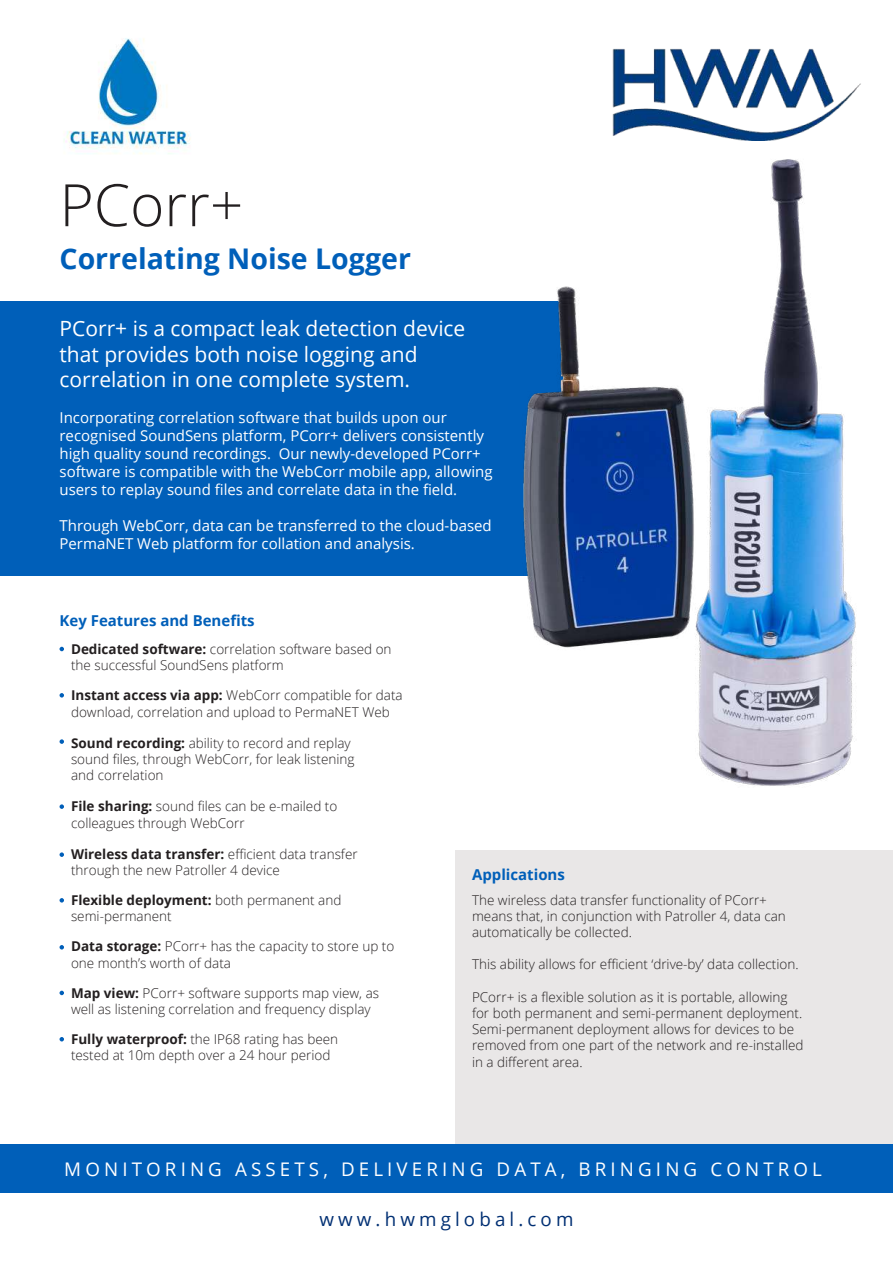
<style>
.page{position:relative;width:893px;height:1263px;background:#fff}
.page>*{position:absolute;margin:0;border:0;box-sizing:border-box;transform-origin:0 0}
.t1{font:300 58.5px "Open Sans";color:#231f20}
.t2{font:700 28.5px "Open Sans";color:#005fb9}
.t3{font:21px/25.2px "Open Sans";color:#fff}
.t4{font:18.75px "Open Sans";letter-spacing:.22em;color:#fff}
.t5{font:18.75px "Open Sans";letter-spacing:.22em;color:#002f73}
.t6{font:15px/18px "Open Sans";color:#fff}
.t7{font:700 15px "Open Sans";color:#005fb9}
.t8{font:300 13.5px/16.2px "Open Sans";color:#231f20}
.s1{font-weight:700}
</style>
<div class="page">
<div style="left:455px;top:850px;width:438px;height:295px;background:#e9e7e7"></div>
<div style="left:0;top:301px;width:570px;height:274px;background:#005fb9"></div>
<img style="left:612px;top:48px;width:249px;height:93px">
<img style="left:64px;top:38px;width:127px;height:116px">
<div style="left:0;top:1145px;width:893px;height:48px;background:#005fb9"></div>
<svg style="left:60px;top:647px;width:4px;height:4px"></svg>
<svg style="left:60px;top:852px;width:4px;height:5px"></svg>
<svg style="left:60px;top:898px;width:4px;height:4px"></svg>
<svg style="left:60px;top:693px;width:4px;height:4px"></svg>
<svg style="left:60px;top:739px;width:4px;height:5px"></svg>
<img style="left:512px;top:286px;width:173px;height:362px">
<img style="left:685px;top:159px;width:171px;height:627px">
<svg style="left:60px;top:945px;width:4px;height:4px"></svg>
<svg style="left:60px;top:991px;width:4px;height:4px"></svg>
<svg style="left:60px;top:1037px;width:4px;height:4px"></svg>
<svg style="left:60px;top:804px;width:4px;height:5px"></svg>
<h1 class="t1" style="left:60px;top:165px;width:185px">PCorr+</h1>
<h2 class="t2" style="left:60px;top:238px;width:353px">Correlating Noise Logger</h2>
<h3 class="t3" style="left:60px;top:316px;width:407px">PCorr+ is a compact leak detection device that provides both noise logging and correlation in one complete system.</h3>
<p class="t6" style="left:60px;top:408px;width:435px">Incorporating correlation software that builds upon our recognised SoundSens platform, PCorr+ delivers consistently high quality sound recordings. Our newly-developed PCorr+ software is compatible with the WebCorr mobile app, allowing users to replay sound files and correlate data in the field.</p>
<p class="t6" style="left:60px;top:516px;width:434px">Through WebCorr, data can be transferred to the cloud-based<br>PermaNET Web platform for collation and analysis.</p>
<p class="t7" style="left:60px;top:610px;width:197px">Key Features and Benefits</p>
<p class="t8" style="left:71px;top:641px;width:322px"><span class="s1">Dedicated software:</span> correlation software based on the successful SoundSens platform</p>
<p class="t8" style="left:71px;top:687px;width:333px"><span class="s1">Instant access via app:</span> WebCorr compatible for data download, correlation and upload to PermaNET Web</p>
<p class="t8" style="left:71px;top:734px;width:285px"><span class="s1">Sound recording:</span> ability to record and replay sound files, through WebCorr, for leak listening and correlation</p>
<p class="t8" style="left:71px;top:798px;width:268px"><span class="s1">File sharing:</span> sound files can be e-mailed to colleagues through WebCorr</p>
<p class="t8" style="left:71px;top:845px;width:288px"><span class="s1">Wireless data transfer:</span> efficient data transfer through the new Patroller 4 device</p>
<p class="t8" style="left:71px;top:892px;width:272px"><span class="s1">Flexible deployment:</span> both permanent and semi-permanent</p>
<p class="t8" style="left:472px;top:891px;width:315px">The wireless data transfer functionality of PCorr+ means that, in conjunction with Patroller 4, data can automatically be collected.</p>
<p class="t8" style="left:472px;top:956px;width:328px">This ability allows for efficient ‘drive-by’ data collection.</p>
<p class="t8" style="left:472px;top:988px;width:333px">PCorr+ is a flexible solution as it is portable, allowing for both permanent and semi-permanent deployment.<br>Semi-permanent deployment allows for devices to be removed from one part of the network and re-installed in a different area.</p>
<p class="t7" style="left:472px;top:864px;width:94px">Applications</p>
<p class="t8" style="left:71px;top:938px;width:325px"><span class="s1">Data storage:</span> PCorr+ has the capacity to store up to one month’s worth of data</p>
<p class="t8" style="left:71px;top:984px;width:310px"><span class="s1">Map view:</span> PCorr+ software supports map view, as well as listening correlation and frequency display</p>
<p class="t8" style="left:71px;top:1031px;width:269px"><span class="s1">Fully waterproof:</span> the IP68 rating has been tested at 10m depth over a 24 hour period</p>
<h3 class="t4" style="left:64px;top:1156px;width:759px">MONITORING ASSETS, DELIVERING DATA, BRINGING CONTROL</h3>
<h3 class="t5" style="left:319px;top:1207px;width:255px">www.hwmglobal.com</h3>
</div>
